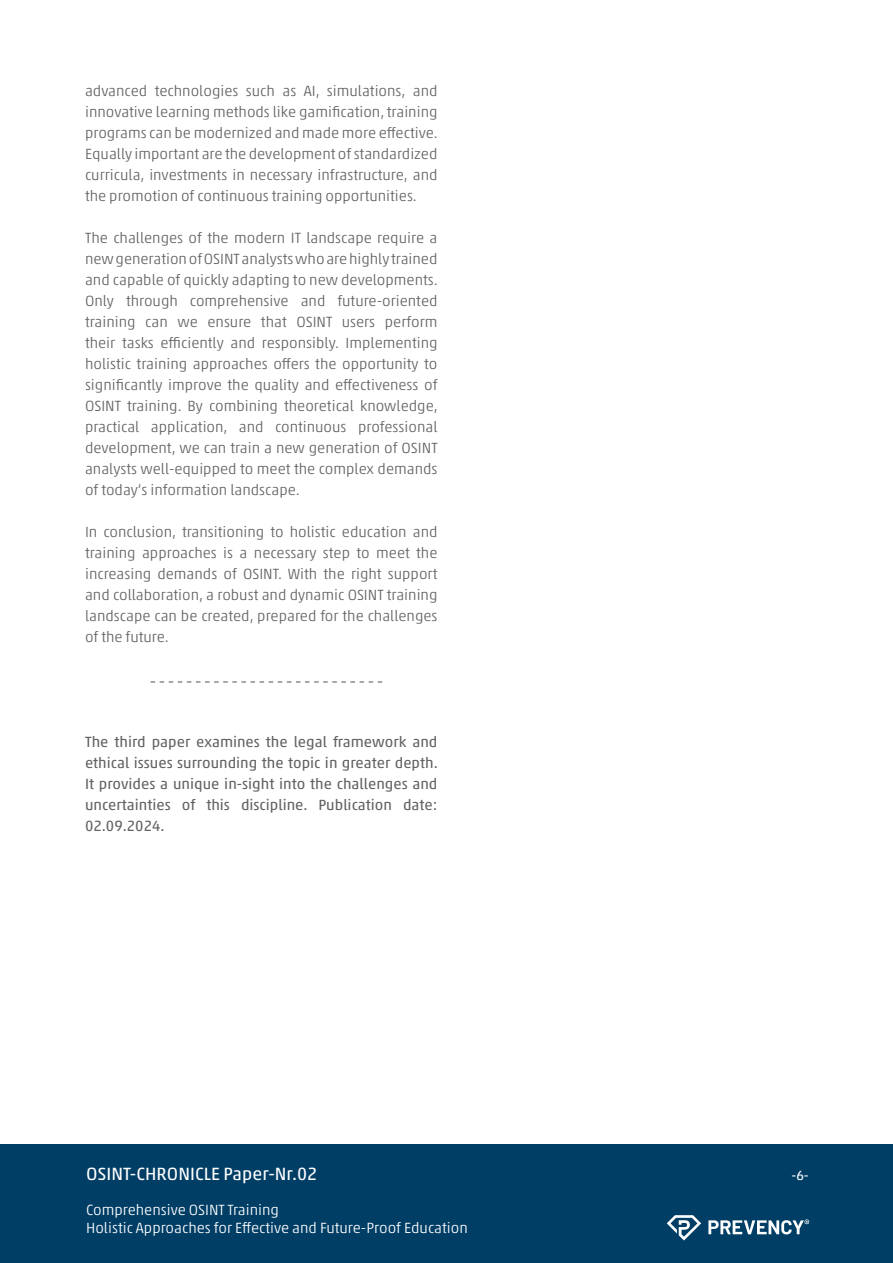
<style>
.page{position:relative;width:893px;height:1263px;background:#fff}
.page>*{position:absolute;margin:0;border:0;box-sizing:border-box;transform-origin:0 0}
.t1{font:18px "Akko Pro";color:#fff}
.Fließtext{font:300 15px/21px "Akko Pro";color:#646363;text-align:justify}
.Fließtext-2{font:15px/21px "Akko Pro";color:#646363;text-align:justify}
.t2{font:300 15px/18px "Akko Pro";color:#fff}
.t3{font:13.5px "Akko Pro";color:#fff}
</style>
<div class="page">
<div style="left:0;top:1144px;width:893px;height:119px;background:#003e66"></div>
<svg style="left:667px;top:1215px;width:34px;height:25px"></svg>
<svg style="left:708px;top:1219px;width:101px;height:15px"></svg>
<svg style="left:151px;top:681px;width:231px;height:1px"></svg>
<p class="Fließtext" style="left:85px;top:80px;width:354px">advanced technologies such as AI, simulations, and innovative learning methods like gamification, training programs can be modernized and made more effective.<br>Equally important are the development of standardized curricula, investments in necessary infrastructure, and the promotion of continuous training opportunities.</p>
<p class="Fließtext" style="left:85px;top:227px;width:354px">The challenges of the modern IT landscape require a new generation of OSINT analysts who are highly trained and capable of quickly adapting to new developments.<br>Only through comprehensive and future-oriented training can we ensure that OSINT users perform their tasks efficiently and responsibly. Implementing holistic training approaches offers the opportunity to significantly improve the quality and effectiveness of OSINT training. By combining theoretical knowledge, practical application, and continuous professional development, we can train a new generation of OSINT analysts well-equipped to meet the complex demands of today‘s information landscape.</p>
<p class="Fließtext" style="left:85px;top:521px;width:354px">In conclusion, transitioning to holistic education and training approaches is a necessary step to meet the increasing demands of OSINT. With the right support and collaboration, a robust and dynamic OSINT training landscape can be created, prepared for the challenges of the future.</p>
<p class="Fließtext-2" style="left:85px;top:731px;width:354px">The third paper examines the legal framework and ethical issues surrounding the topic in greater depth.<br>It provides a unique in-sight into the challenges and uncertainties of this discipline. Publication date:<br>02.09.2024.</p>
<p class="t1" style="left:86px;top:1162px;width:233px">OSINT-CHRONICLE Paper-Nr.02</p>
<p class="t3" style="left:791px;top:1167px;width:19px">-6-</p>
<p class="t2" style="left:86px;top:1200px;width:383px">Comprehensive OSINT Training<br>Holistic Approaches for Effective and Future-Proof Education</p>
</div>
